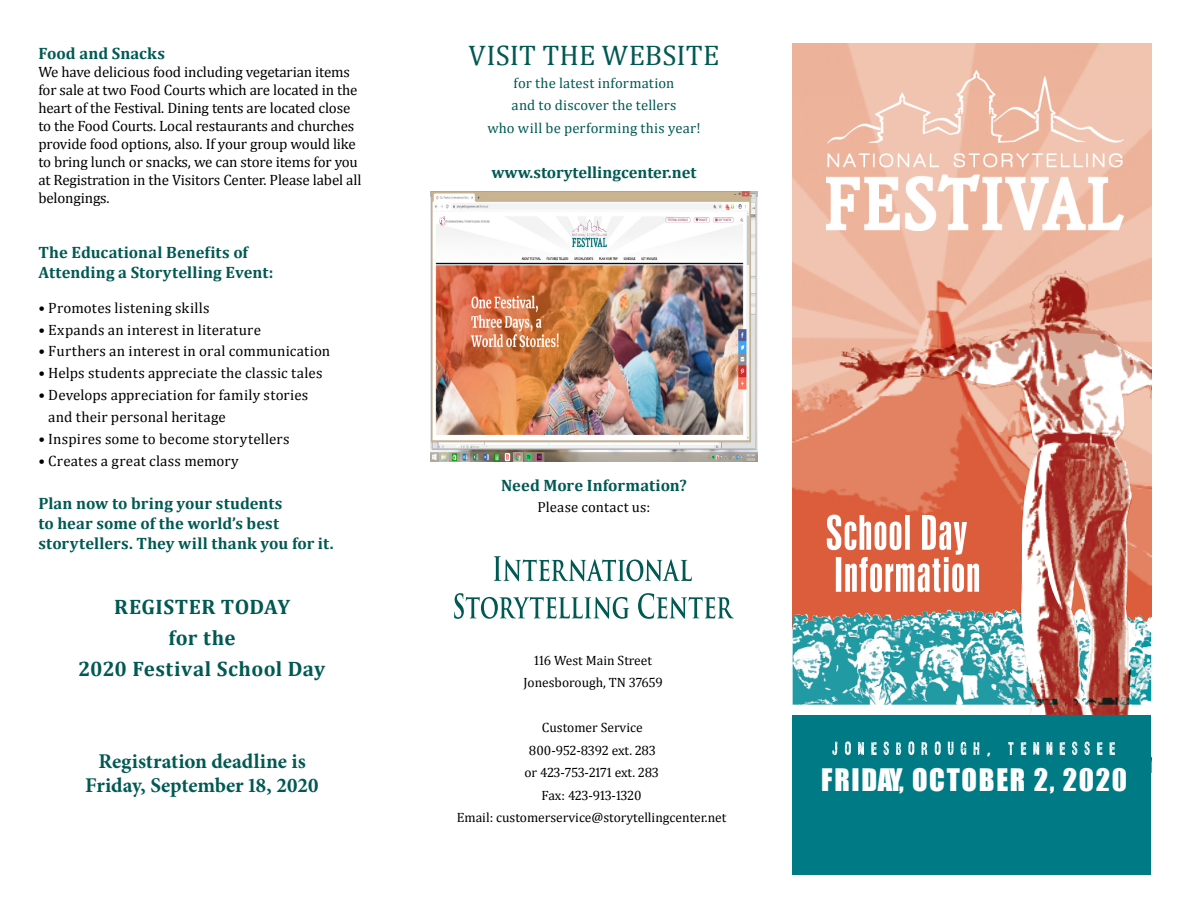
<style>
.page{position:relative;width:1188px;height:918px;background:#fff}
.page>*{position:absolute;margin:0;border:0;box-sizing:border-box;transform-origin:0 0}
.t1{font:28.5px "Impact";letter-spacing:.06em;color:#fff}
.Paragraph_body{font:28.5px "Cambria";letter-spacing:.005em;color:#005953}
.Paragraph_body-2{font:700 21px "Minion Pro";letter-spacing:-.005em;color:#005953}
.call_out_para{font:700 21px "Cambria";letter-spacing:.02em;color:#005953}
.Headers{font:700 16.5px/19.8px "Cambria";color:#005953}
.Headers-2{font:15px/18px "Cambria";letter-spacing:-.01em;color:#000}
.hang_indent{font:15px "Cambria";letter-spacing:.01em;color:#000}
.Paragraph_body-3{font:14.7px/22.5px "Cambria";letter-spacing:.015em;color:#005953;text-align:center}
.Paragraph_body-4{font:14.7px "Cambria";letter-spacing:.01em;color:#000}
.Paragraph_body-5{font:13.5px/22.5px "Cambria";color:#000;text-align:center}
</style>
<div class="page">
<img style="left:793px;top:43px;width:358px;height:472px">
<svg style="left:792px;top:700px;width:360px;height:15px"></svg>
<img style="left:793px;top:700px;width:296px;height:5px">
<svg style="left:1065px;top:331px;width:87px;height:184px"></svg>
<img style="left:839px;top:271px;width:226px;height:244px">
<div style="left:793px;top:715px;width:358px;height:160px;background:#007b85"></div>
<svg style="left:832px;top:741px;width:283px;height:15px"></svg>
<svg style="left:792px;top:515px;width:360px;height:185px"></svg>
<img style="left:1074px;top:609px;width:17px;height:90px">
<svg style="left:454px;top:593px;width:280px;height:26px"></svg>
<svg style="left:494px;top:556px;width:198px;height:25px"></svg>
<img style="left:827px;top:71px;width:296px;height:160px">
<img style="left:430px;top:191px;width:328px;height:270px">
<p class="Headers" style="left:38px;top:43px;width:128px">Food and Snacks</p>
<p class="Headers-2" style="left:38px;top:62px;width:325px">We have delicious food including vegetarian items for sale at two Food Courts which are located in the heart of the Festival. Dining tents are located close to the Food Courts. Local restaurants and churches provide food options, also. If your group would like to bring lunch or snacks, we can store items for you at Registration in the Visitors Center. Please label all belongings.</p>
<p class="Headers" style="left:38px;top:242px;width:211px">The Educational Benefits of</p>
<p class="Headers" style="left:38px;top:262px;width:237px">Attending a Storytelling Event:</p>
<p class="hang_indent" style="left:38px;top:299px;width:173px">• Promotes listening skills</p>
<p class="hang_indent" style="left:38px;top:321px;width:224px">• Expands an interest in literature</p>
<p class="hang_indent" style="left:38px;top:343px;width:293px">• Furthers an interest in oral communication</p>
<p class="hang_indent" style="left:38px;top:364px;width:286px">• Helps students appreciate the classic tales</p>
<p class="hang_indent" style="left:38px;top:386px;width:272px">• Develops appreciation for family stories</p>
<p class="hang_indent" style="left:48px;top:408px;width:179px">and their personal heritage</p>
<p class="hang_indent" style="left:38px;top:430px;width:253px">• Inspires some to become storytellers</p>
<p class="hang_indent" style="left:38px;top:452px;width:202px">• Creates a great class memory</p>
<p class="Headers" style="left:38px;top:493px;width:246px">Plan now to bring your students to hear some of the world’s best</p>
<p class="Headers" style="left:38px;top:533px;width:297px">storytellers. They will thank you for it.</p>
<p class="call_out_para" style="left:114px;top:592px;width:177px">REGISTER TODAY</p>
<p class="call_out_para" style="left:169px;top:623px;width:68px">for the</p>
<p class="call_out_para" style="left:79px;top:654px;width:248px">2020 Festival School Day</p>
<p class="Paragraph_body-2" style="left:99px;top:746px;width:209px">Registration deadline is</p>
<p class="Paragraph_body-2" style="left:85px;top:770px;width:235px">Friday, September 18, 2020</p>
<p class="Paragraph_body" style="left:469px;top:39px;width:252px">VISIT THE WEBSITE</p>
<p class="Paragraph_body-3" style="left:487px;top:72px;width:215px">for the latest information<br>and to discover the tellers<br>who will be performing this year!</p>
<p class="Headers" style="left:491px;top:162px;width:207px">www.storytellingcenter.net</p>
<p class="Headers" style="left:501px;top:475px;width:187px">Need More Information?</p>
<p class="Paragraph_body-4" style="left:538px;top:499px;width:114px">Please contact us:</p>
<p class="Paragraph_body-5" style="left:534px;top:649px;width:119px">116 West Main Street</p>
<p class="Paragraph_body-5" style="left:523px;top:671px;width:141px">Jonesborough, TN 37659</p>
<p class="Paragraph_body-5" style="left:542px;top:716px;width:102px">Customer Service</p>
<p class="Paragraph_body-5" style="left:524px;top:739px;width:136px">800-952-8392 ext. 283 or 423-753-2171 ext. 283</p>
<p class="Paragraph_body-5" style="left:542px;top:784px;width:101px">Fax: 423-913-1320</p>
<p class="Paragraph_body-5" style="left:457px;top:806px;width:271px">Email: customerservice@storytellingcenter.net</p>
<p class="t1" style="left:821px;top:758px;width:307px">FRIDAY, OCTOBER 2, 2020</p>
</div>
